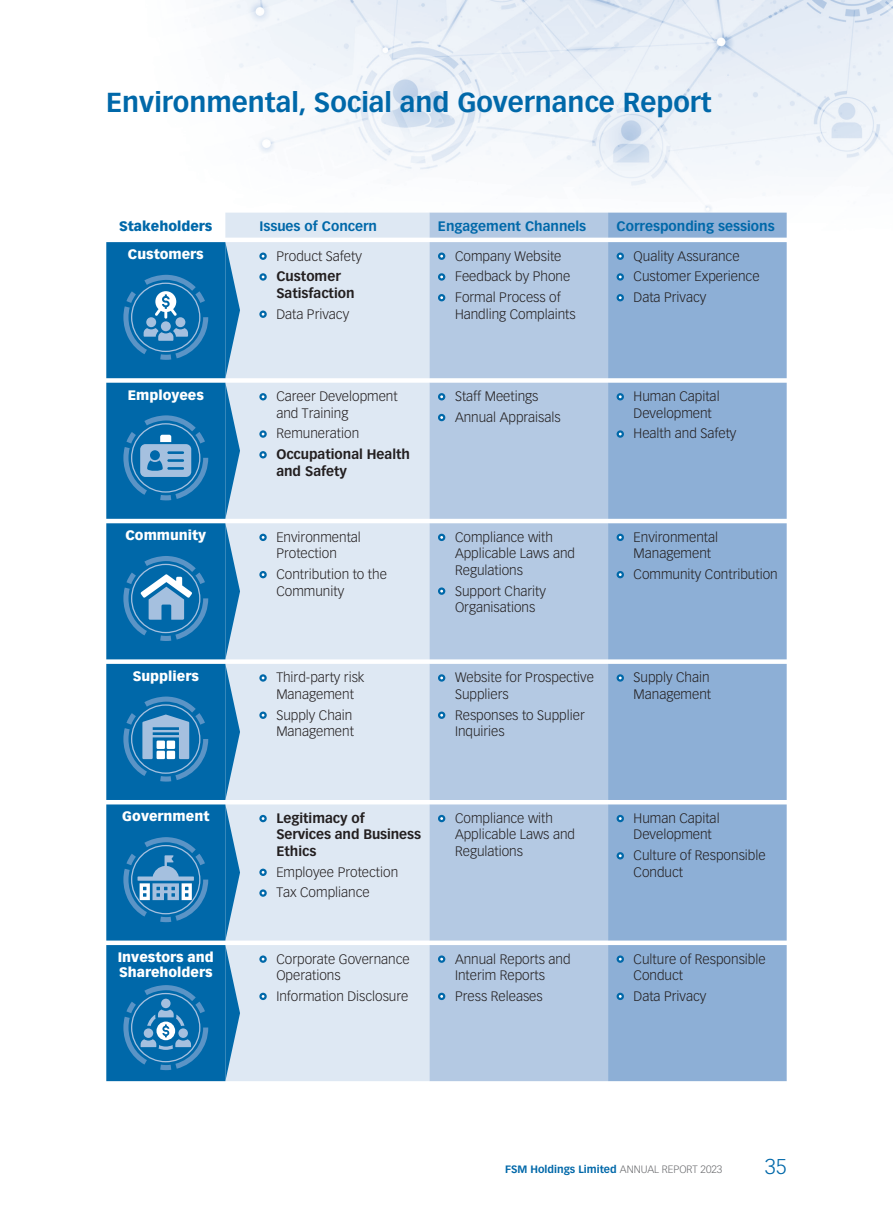
<style>
.page{position:relative;width:893px;height:1212px;background:#fff}
.page>*{position:absolute;margin:0;border:0;box-sizing:border-box;transform-origin:0 0}
.t1{font:700 27px "Vectora LT Std";color:#0068a9}
.t2{font:300 21px "Vectora LT Std";color:#0068a9}
._50_Table_txt{font:300 13.5px/16.5px "Vectora LT Std";color:#231f20}
._50_Table_txt-2{font:700 13.5px/16.5px "Vectora LT Std";color:#231f20}
._50_Table_txt-3{font:900 13.5px/15px "Vectora LT Std";color:#fff}
._50_Table_txt-4{font:700 13.5px "Vectora LT Std";color:#0068a9}
._50_Table_txt-5{font:900 13.5px "Vectora LT Std";color:#0068a9}
.t3{font:700 10.5px "Vectora LT Std";color:#0068a9}
.s1{font-weight:300;color:#6c6d70}
</style>
<div class="page">
<img style="left:204px;top:0;width:689px;height:213px">
<div style="left:225px;top:213px;width:204px;height:868px;background:#dee8f3"></div>
<div style="left:429px;top:213px;width:179px;height:868px;background:#b4c9e3"></div>
<div style="left:608px;top:213px;width:179px;height:868px;background:#8dafd6"></div>
<svg style="left:106px;top:242px;width:119px;height:839px;background:#0d6fad"></svg>
<svg style="left:123px;top:275px;width:85px;height:85px;background:#2a7eb6"></svg>
<div style="left:259px;top:252px;width:8px;height:8px;border:2px solid #0068a9;border-radius:50%"></div>
<div style="left:259px;top:273px;width:8px;height:8px;border:2px solid #0068a9;border-radius:50%"></div>
<div style="left:259px;top:310px;width:8px;height:8px;border:2px solid #0068a9;border-radius:50%"></div>
<div style="left:438px;top:252px;width:7px;height:8px;border:2px solid #0068a9;border-radius:50%"></div>
<div style="left:438px;top:273px;width:7px;height:8px;border:2px solid #0068a9;border-radius:50%"></div>
<div style="left:438px;top:294px;width:7px;height:7px;border:2px solid #0068a9;border-radius:50%"></div>
<div style="left:617px;top:252px;width:7px;height:8px;border:2px solid #0068a9;border-radius:50%"></div>
<div style="left:617px;top:273px;width:7px;height:8px;border:2px solid #0068a9;border-radius:50%"></div>
<div style="left:617px;top:294px;width:7px;height:7px;border:2px solid #0068a9;border-radius:50%"></div>
<svg style="left:123px;top:415px;width:85px;height:85px;background:#3382b9"></svg>
<div style="left:259px;top:393px;width:8px;height:7px;border:2px solid #0068a9;border-radius:50%"></div>
<div style="left:259px;top:430px;width:8px;height:8px;border:2px solid #0068a9;border-radius:50%"></div>
<div style="left:259px;top:451px;width:8px;height:7px;border:2px solid #0068a9;border-radius:50%"></div>
<div style="left:438px;top:393px;width:7px;height:7px;border:2px solid #0068a9;border-radius:50%"></div>
<div style="left:438px;top:414px;width:7px;height:7px;border:2px solid #0068a9;border-radius:50%"></div>
<div style="left:617px;top:393px;width:7px;height:7px;border:2px solid #0068a9;border-radius:50%"></div>
<div style="left:617px;top:430px;width:7px;height:8px;border:2px solid #0068a9;border-radius:50%"></div>
<svg style="left:123px;top:556px;width:85px;height:85px;background:#3383b9"></svg>
<div style="left:259px;top:534px;width:8px;height:7px;border:2px solid #0068a9;border-radius:50%"></div>
<div style="left:259px;top:571px;width:8px;height:7px;border:2px solid #0068a9;border-radius:50%"></div>
<div style="left:438px;top:534px;width:7px;height:7px;border:2px solid #0068a9;border-radius:50%"></div>
<div style="left:438px;top:587px;width:7px;height:8px;border:2px solid #0068a9;border-radius:50%"></div>
<div style="left:617px;top:534px;width:7px;height:7px;border:2px solid #0068a9;border-radius:50%"></div>
<div style="left:617px;top:571px;width:7px;height:7px;border:2px solid #0068a9;border-radius:50%"></div>
<svg style="left:123px;top:696px;width:85px;height:85px;background:#3785bb"></svg>
<div style="left:259px;top:674px;width:8px;height:8px;border:2px solid #0068a9;border-radius:50%"></div>
<div style="left:259px;top:711px;width:8px;height:8px;border:2px solid #0068a9;border-radius:50%"></div>
<div style="left:438px;top:674px;width:7px;height:8px;border:2px solid #0068a9;border-radius:50%"></div>
<div style="left:438px;top:711px;width:7px;height:8px;border:2px solid #0068a9;border-radius:50%"></div>
<div style="left:617px;top:674px;width:7px;height:8px;border:2px solid #0068a9;border-radius:50%"></div>
<svg style="left:123px;top:837px;width:85px;height:85px;background:#3081b8"></svg>
<div style="left:259px;top:815px;width:8px;height:7px;border:2px solid #0068a9;border-radius:50%"></div>
<div style="left:259px;top:868px;width:8px;height:8px;border:2px solid #0068a9;border-radius:50%"></div>
<div style="left:259px;top:889px;width:8px;height:8px;border:2px solid #0068a9;border-radius:50%"></div>
<div style="left:438px;top:815px;width:7px;height:7px;border:2px solid #0068a9;border-radius:50%"></div>
<div style="left:617px;top:815px;width:7px;height:7px;border:2px solid #0068a9;border-radius:50%"></div>
<div style="left:617px;top:852px;width:7px;height:7px;border:2px solid #0068a9;border-radius:50%"></div>
<svg style="left:123px;top:985px;width:85px;height:85px;background:#297db6"></svg>
<svg style="left:225px;top:242px;width:15px;height:839px;background:#6ba6cc"></svg>
<div style="left:259px;top:955px;width:8px;height:8px;border:2px solid #0068a9;border-radius:50%"></div>
<div style="left:259px;top:993px;width:8px;height:7px;border:2px solid #0068a9;border-radius:50%"></div>
<div style="left:438px;top:955px;width:7px;height:8px;border:2px solid #0068a9;border-radius:50%"></div>
<div style="left:438px;top:993px;width:7px;height:7px;border:2px solid #0068a9;border-radius:50%"></div>
<div style="left:617px;top:955px;width:7px;height:8px;border:2px solid #0068a9;border-radius:50%"></div>
<div style="left:617px;top:993px;width:7px;height:7px;border:2px solid #0068a9;border-radius:50%"></div>
<h1 class="t1" style="left:106px;top:86px;width:607px">Environmental, Social and Governance Report</h1>
<p class="_50_Table_txt-5" style="left:119px;top:218px;width:95px">Stakeholders</p>
<p class="_50_Table_txt-4" style="left:259px;top:218px;width:119px">Issues of Concern</p>
<p class="_50_Table_txt-4" style="left:438px;top:218px;width:150px">Engagement Channels</p>
<p class="_50_Table_txt-4" style="left:617px;top:218px;width:160px">Corresponding sessions</p>
<p class="_50_Table_txt-3" style="left:128px;top:247px;width:77px">Customers</p>
<p class="_50_Table_txt" style="left:276px;top:248px;width:87px">Product Safety</p>
<p class="_50_Table_txt-2" style="left:276px;top:268px;width:80px">Customer<br>Satisfaction</p>
<p class="_50_Table_txt" style="left:276px;top:306px;width:74px">Data Privacy</p>
<p class="_50_Table_txt" style="left:455px;top:248px;width:108px">Company Website</p>
<p class="_50_Table_txt" style="left:455px;top:268px;width:117px">Feedback by Phone</p>
<p class="_50_Table_txt" style="left:455px;top:289px;width:122px">Formal Process of<br>Handling Complaints</p>
<p class="_50_Table_txt" style="left:634px;top:248px;width:108px">Quality Assurance</p>
<p class="_50_Table_txt" style="left:634px;top:268px;width:128px">Customer Experience</p>
<p class="_50_Table_txt" style="left:634px;top:289px;width:74px">Data Privacy</p>
<p class="_50_Table_txt-3" style="left:128px;top:387px;width:78px">Employees</p>
<p class="_50_Table_txt" style="left:276px;top:388px;width:123px">Career Development and Training</p>
<p class="_50_Table_txt" style="left:276px;top:426px;width:84px">Remuneration</p>
<p class="_50_Table_txt-2" style="left:276px;top:446px;width:135px">Occupational Health and Safety</p>
<p class="_50_Table_txt-3" style="left:125px;top:528px;width:82px">Community</p>
<p class="_50_Table_txt" style="left:276px;top:529px;width:86px">Environmental<br>Protection</p>
<p class="_50_Table_txt" style="left:276px;top:566px;width:112px">Contribution to the<br>Community</p>
<p class="_50_Table_txt-3" style="left:133px;top:668px;width:68px">Suppliers</p>
<p class="_50_Table_txt" style="left:276px;top:669px;width:90px">Third-party risk<br>Management</p>
<p class="_50_Table_txt" style="left:276px;top:707px;width:79px">Supply Chain<br>Management</p>
<p class="_50_Table_txt-3" style="left:122px;top:809px;width:89px">Government</p>
<p class="_50_Table_txt-2" style="left:276px;top:810px;width:146px">Legitimacy of<br>Services and Business<br>Ethics</p>
<p class="_50_Table_txt" style="left:276px;top:864px;width:123px">Employee Protection</p>
<p class="_50_Table_txt" style="left:276px;top:884px;width:95px">Tax Compliance</p>
<p class="_50_Table_txt-3" style="left:118px;top:949px;width:98px">Investors and<br>Shareholders</p>
<p class="_50_Table_txt" style="left:276px;top:951px;width:135px">Corporate Governance<br>Operations</p>
<p class="_50_Table_txt" style="left:276px;top:988px;width:134px">Information Disclosure</p>
<p class="_50_Table_txt" style="left:455px;top:388px;width:85px">Staff Meetings</p>
<p class="_50_Table_txt" style="left:455px;top:409px;width:107px">Annual Appraisals</p>
<p class="_50_Table_txt" style="left:455px;top:529px;width:122px">Compliance with<br>Applicable Laws and<br>Regulations</p>
<p class="_50_Table_txt" style="left:455px;top:583px;width:93px">Support Charity<br>Organisations</p>
<p class="_50_Table_txt" style="left:455px;top:669px;width:141px">Website for Prospective<br>Suppliers</p>
<p class="_50_Table_txt" style="left:455px;top:707px;width:131px">Responses to Supplier<br>Inquiries</p>
<p class="_50_Table_txt" style="left:634px;top:388px;width:88px">Human Capital<br>Development</p>
<p class="_50_Table_txt" style="left:634px;top:426px;width:104px">Health and Safety</p>
<p class="_50_Table_txt" style="left:634px;top:529px;width:86px">Environmental<br>Management</p>
<p class="_50_Table_txt" style="left:634px;top:566px;width:146px">Community Contribution</p>
<p class="_50_Table_txt" style="left:634px;top:669px;width:79px">Supply Chain<br>Management</p>
<p class="_50_Table_txt" style="left:455px;top:810px;width:122px">Compliance with<br>Applicable Laws and<br>Regulations</p>
<p class="_50_Table_txt" style="left:634px;top:810px;width:88px">Human Capital<br>Development</p>
<p class="_50_Table_txt" style="left:634px;top:847px;width:134px">Culture of Responsible<br>Conduct</p>
<p class="_50_Table_txt" style="left:455px;top:951px;width:117px">Annual Reports and<br>Interim Reports</p>
<p class="_50_Table_txt" style="left:455px;top:988px;width:89px">Press Releases</p>
<p class="_50_Table_txt" style="left:634px;top:951px;width:134px">Culture of Responsible<br>Conduct</p>
<p class="_50_Table_txt" style="left:634px;top:988px;width:74px">Data Privacy</p>
<p class="t3" style="left:505px;top:1163px;width:219px">FSM Holdings Limited <span class="s1">ANNUAL REPORT 2023</span></p>
<h2 class="t2" style="left:765px;top:1154px;width:23px">35</h2>
</div>
